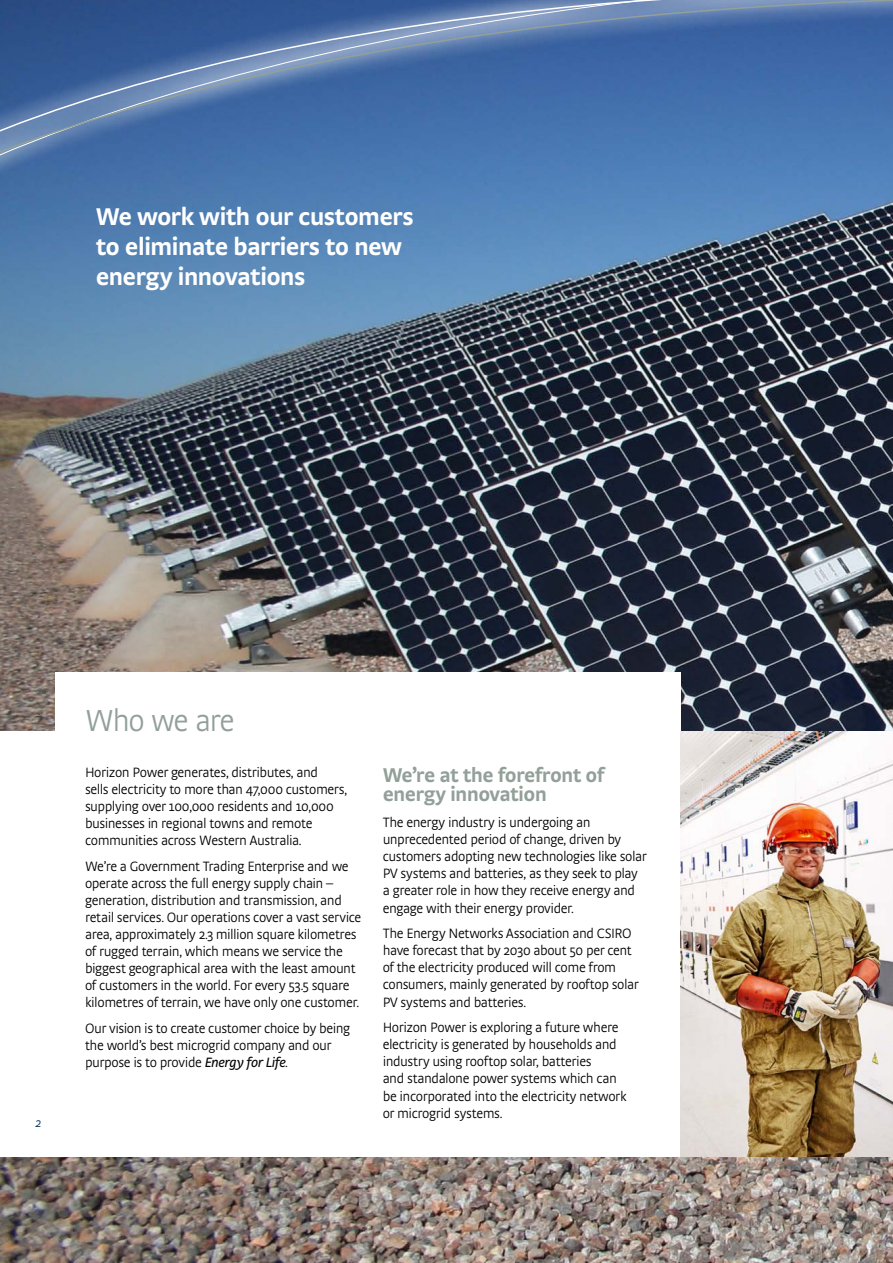
<style>
.page{position:relative;width:893px;height:1263px;background:#fff}
.page>*{position:absolute;margin:0;border:0;box-sizing:border-box;transform-origin:0 0}
.t1{font:300 31.95px "Strada OT";letter-spacing:-.045em;color:#93a09a}
.t2{font:700 25.5px/30px "Strada OT";letter-spacing:-.035em;color:#fff}
.t3{font:700 21px/19.5px "Strada OT";letter-spacing:-.035em;color:#93a09a}
.t4{font:300 14.25px/17.1px "Strada OT";letter-spacing:-.03em;color:#000}
.t5{font:italic 300 12.75px "Strada OT";color:#002e56}
.s1{font-weight:400;font-style:italic}
</style>
<div class="page">
<img style="left:0;top:332px;width:893px;height:931px">
<div style="left:0;top:731px;width:893px;height:426px;background:#fff"></div>
<svg style="left:0;top:314px;width:893px;height:18px;background:#4f667d"></svg>
<svg style="left:0;top:287px;width:893px;height:27px;background:#506d88"></svg>
<svg style="left:0;top:0;width:893px;height:287px;background:#4d75a9"></svg>
<div style="left:55px;top:672px;width:625px;height:97px;background:#fff"></div>
<img style="left:680px;top:731px;width:213px;height:426px">
<h2 class="t2" style="left:96px;top:201px;width:319px">We work with our customers to eliminate barriers to new energy innovations</h2>
<p class="t5" style="left:35px;top:1115px;width:7px">2</p>
<h1 class="t1" style="left:85px;top:702px;width:151px">Who we are</h1>
<p class="t4" style="left:85px;top:763px;width:264px">Horizon Power generates, distributes, and<br>sells electricity to more than 47,000 customers, supplying over 100,000 residents and 10,000 businesses in regional towns and remote communities across Western Australia.</p>
<p class="t4" style="left:85px;top:857px;width:278px">We’re a Government Trading Enterprise and we operate across the full energy supply chain – generation, distribution and transmission, and retail services. Our operations cover a vast service area, approximately 2.3 million square kilometres of rugged terrain, which means we service the biggest geographical area with the least amount of customers in the world. For every 53.5 square kilometres of terrain, we have only one customer.</p>
<p class="t4" style="left:85px;top:1020px;width:267px">Our vision is to create customer choice by being the world’s best microgrid company and our purpose is to provide <span class="s1">Energy for Life</span>.</p>
<h3 class="t3" style="left:383px;top:765px;width:223px">We’re at the forefront of energy innovation</h3>
<p class="t4" style="left:383px;top:814px;width:265px">The energy industry is undergoing an unprecedented period of change, driven by customers adopting new technologies like solar PV systems and batteries, as they seek to play a greater role in how they receive energy and engage with their energy provider.</p>
<p class="t4" style="left:383px;top:925px;width:257px">The Energy Networks Association and CSIRO have forecast that by 2030 about 50 per cent of the electricity produced will come from consumers, mainly generated by rooftop solar PV systems and batteries.</p>
<p class="t4" style="left:383px;top:1019px;width:245px">Horizon Power is exploring a future where electricity is generated by households and industry using rooftop solar, batteries<br>and standalone power systems which can be incorporated into the electricity network or microgrid systems.</p>
</div>
